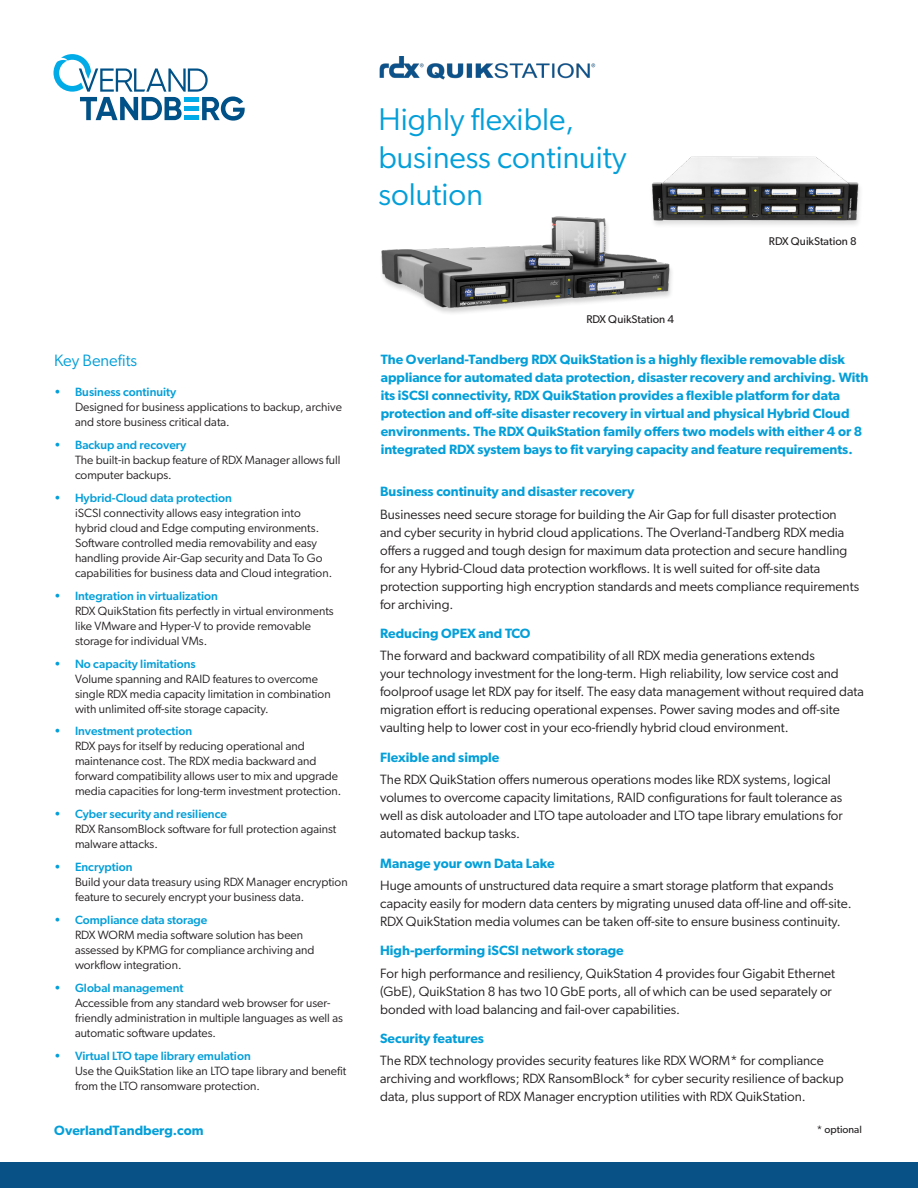
<style>
.page{position:relative;width:918px;height:1188px;background:#fff}
.page>*{position:absolute;margin:0;border:0;box-sizing:border-box;transform-origin:0 0}
.t1{font:31.5px/37.5px "Gibson";color:#049fd9}
.H1_SIDEBAR{font:16.5px "Gibson";color:#049fd9}
.BODY{font:13.5px/18px "Gibson";color:#231f20}
.t2{font:600 13.5px/18px "Gibson";color:#049fd9}
.BULLET_DESCRIPTION{font:12px/15px "Gibson";color:#231f20}
.t3{font:500 12px "Gibson";color:#049fd9}
.MICE{font:11.25px "Gibson";color:#231f20}
.TINY_TABLE{font:10.5px "Gibson";color:#231f20}
</style>
<div class="page">
<svg style="left:53px;top:54px;width:192px;height:67px"></svg>
<div style="left:0;top:1162px;width:918px;height:26px;background:#075187"></div>
<img style="left:381px;top:216px;width:291px;height:97px">
<img style="left:625px;top:156px;width:235px;height:80px">
<img style="left:379px;top:57px;width:217px;height:23px">
<p class="H1_SIDEBAR" style="left:54px;top:350px;width:85px">Key Benefits</p>
<p class="t3" style="left:54px;top:385px;width:124px">• Business continuity</p>
<p class="BULLET_DESCRIPTION" style="left:75px;top:399px;width:268px">Designed for business applications to backup, archive and store business critical data.</p>
<p class="t3" style="left:54px;top:438px;width:134px">• Backup and recovery</p>
<p class="BULLET_DESCRIPTION" style="left:75px;top:452px;width:267px">The built-in backup feature of RDX Manager allows full computer backups.</p>
<p class="t3" style="left:54px;top:490px;width:179px">• Hybrid-Cloud data protection</p>
<p class="BULLET_DESCRIPTION" style="left:75px;top:505px;width:259px">iSCSI connectivity allows easy integration into hybrid cloud and Edge computing environments.<br>Software controlled media removability and easy handling provide Air-Gap security and Data To Go capabilities for business data and Cloud integration.</p>
<p class="t3" style="left:54px;top:588px;width:165px">• Integration in virtualization</p>
<p class="BULLET_DESCRIPTION" style="left:75px;top:603px;width:260px">RDX QuikStation fits perfectly in virtual environments like VMware and Hyper-V to provide removable storage for individual VMs.</p>
<p class="t3" style="left:54px;top:656px;width:143px">• No capacity limitations</p>
<p class="BULLET_DESCRIPTION" style="left:75px;top:671px;width:257px">Volume spanning and RAID features to overcome single RDX media capacity limitation in combination with unlimited off-site storage capacity.</p>
<p class="t3" style="left:54px;top:724px;width:140px">• Investment protection</p>
<p class="BULLET_DESCRIPTION" style="left:75px;top:739px;width:268px">RDX pays for itself by reducing operational and maintenance cost. The RDX media backward and forward compatibility allows user to mix and upgrade media capacities for long-term investment protection.</p>
<p class="t3" style="left:54px;top:807px;width:174px">• Cyber security and resilience</p>
<p class="BULLET_DESCRIPTION" style="left:75px;top:821px;width:263px">RDX RansomBlock software for full protection against malware attacks.</p>
<p class="t3" style="left:54px;top:860px;width:80px">• Encryption</p>
<p class="BULLET_DESCRIPTION" style="left:75px;top:874px;width:274px">Build your data treasury using RDX Manager encryption feature to securely encrypt your business data.</p>
<p class="t3" style="left:54px;top:913px;width:155px">• Compliance data storage</p>
<p class="BULLET_DESCRIPTION" style="left:75px;top:927px;width:241px">RDX WORM media software solution has been assessed by KPMG for compliance archiving and workflow integration.</p>
<p class="t3" style="left:54px;top:981px;width:131px">• Global management</p>
<p class="BULLET_DESCRIPTION" style="left:75px;top:995px;width:269px">Accessible from any standard web browser for user&shy;friendly administration in multiple languages as well as automatic software updates.</p>
<p class="t3" style="left:54px;top:1048px;width:198px">• Virtual LTO tape library emulation</p>
<p class="BULLET_DESCRIPTION" style="left:75px;top:1063px;width:273px">Use the QuikStation like an LTO tape library and benefit from the LTO ransomware protection.</p>
<p class="t2" style="left:54px;top:1121px;width:151px">OverlandTandberg.com</p>
<h1 class="t1" style="left:379px;top:100px;width:249px">Highly flexible, business continuity solution</h1>
<p class="MICE" style="left:586px;top:313px;width:89px">RDX QuikStation 4</p>
<p class="MICE" style="left:769px;top:234px;width:89px">RDX QuikStation 8</p>
<h3 class="t2" style="left:381px;top:350px;width:489px">The Overland-Tandberg RDX QuikStation is a highly flexible removable disk appliance for automated data protection, disaster recovery and archiving. With its iSCSI connectivity, RDX QuikStation provides a flexible platform for data protection and off-site disaster recovery in virtual and physical Hybrid Cloud environments. The RDX QuikStation family offers two models with either 4 or 8 integrated RDX system bays to fit varying capacity and feature requirements.</h3>
<h4 class="t2" style="left:380px;top:482px;width:256px">Business continuity and disaster recovery</h4>
<p class="BODY" style="left:380px;top:505px;width:480px">Businesses need secure storage for building the Air Gap for full disaster protection and cyber security in hybrid cloud applications. The Overland-Tandberg RDX media offers a rugged and tough design for maximum data protection and secure handling for any Hybrid-Cloud data protection workflows. It is well suited for off-site data protection supporting high encryption standards and meets compliance requirements for archiving.</p>
<h4 class="t2" style="left:380px;top:624px;width:152px">Reducing OPEX and TCO</h4>
<p class="BODY" style="left:380px;top:647px;width:485px">The forward and backward compatibility of all RDX media generations extends<br>your technology investment for the long-term. High reliability, low service cost and foolproof usage let RDX pay for itself. The easy data management without required data migration effort is reducing operational expenses. Power saving modes and off-site vaulting help to lower cost in your eco-friendly hybrid cloud environment.</p>
<h4 class="t2" style="left:380px;top:748px;width:121px">Flexible and simple</h4>
<p class="BODY" style="left:380px;top:770px;width:464px">The RDX QuikStation offers numerous operations modes like RDX systems, logical volumes to overcome capacity limitations, RAID configurations for fault tolerance as well as disk autoloader and LTO tape autoloader and LTO tape library emulations for automated backup tasks.</p>
<h4 class="t2" style="left:380px;top:854px;width:176px">Manage your own Data Lake</h4>
<p class="BODY" style="left:380px;top:876px;width:473px">Huge amounts of unstructured data require a smart storage platform that expands capacity easily for modern data centers by migrating unused data off-line and off-site.<br>RDX QuikStation media volumes can be taken off-site to ensure business continuity.</p>
<h4 class="t2" style="left:380px;top:941px;width:245px">High-performing iSCSI network storage</h4>
<p class="BODY" style="left:380px;top:964px;width:456px">For high performance and resiliency, QuikStation 4 provides four Gigabit Ethernet (GbE), QuikStation 8 has two 10 GbE ports, all of which can be used separately or bonded with load balancing and fail-over capabilities.</p>
<h4 class="t2" style="left:380px;top:1029px;width:105px">Security features</h4>
<p class="BODY" style="left:380px;top:1052px;width:465px">The RDX technology provides security features like RDX WORM* for compliance archiving and workflows; RDX RansomBlock* for cyber security resilience of backup data, plus support of RDX Manager encryption utilities with RDX QuikStation.</p>
<p class="TINY_TABLE" style="left:817px;top:1123px;width:46px">* optional</p>
</div>
